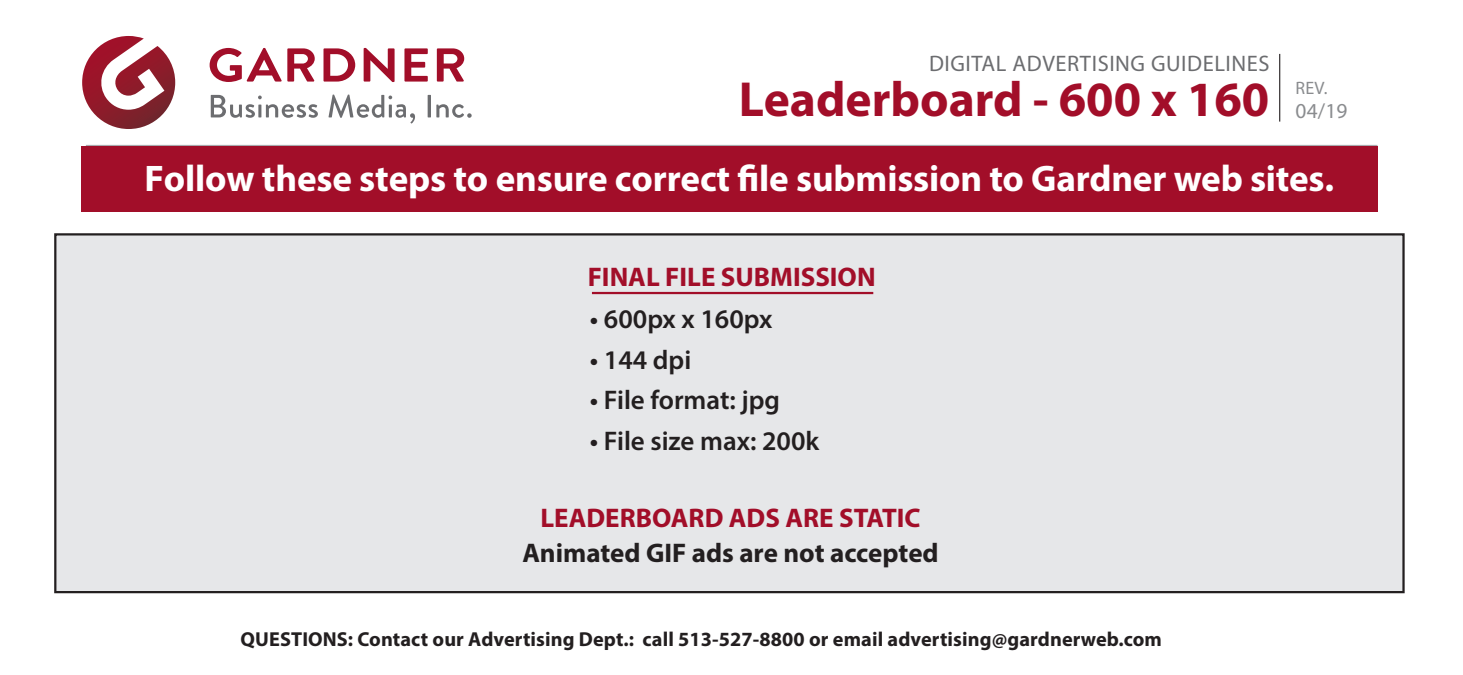
<style>
.page{position:relative;width:1463px;height:675px;background:#fff}
.page>*{position:absolute;margin:0;border:0;box-sizing:border-box;transform-origin:0 0}
.t1{font:700 49.5px "Myriad Pro";color:#a20e29}
.t2{font:700 37.12px "Myriad Pro";letter-spacing:-.005em;color:#fff}
.t3{font:600 27px "Myriad Pro";color:#231f20}
.t4{font:700 27px "Myriad Pro";color:#a20e29}
.t5{font:700 27px "Myriad Pro";color:#231f20}
.t6{font:22.5px "Myriad Pro";letter-spacing:.025em;color:#6c6d70}
.t7{font:21.38px "Myriad Pro";color:#8a8c8f}
.t8{font:700 20.25px "Myriad Pro";letter-spacing:.005em;color:#231f20}
.t9{font:18px "Myriad Pro";color:#8a8c8f}
</style>
<div class="page">
<hr style="left:86px;top:145px;width:1291px;height:2px;background:#a8a9ad">
<hr style="left:1279px;top:54px;width:1px;height:68px;background:#231f20">
<div style="left:81px;top:146px;width:1296px;height:66px;background:#a20e29"></div>
<svg style="left:82px;top:36px;width:94px;height:93px"></svg>
<svg style="left:210px;top:48px;width:254px;height:34px"></svg>
<svg style="left:211px;top:95px;width:261px;height:29px"></svg>
<div style="left:55px;top:234px;width:1348px;height:358px;background:#e6e7e9"></div>
<div style="left:54px;top:233px;width:1350px;height:360px;border:2px solid #231f20"></div>
<hr style="left:592px;top:292px;width:281px;height:2px;background:#a20e29">
<p class="t6" style="left:929px;top:50px;width:342px">DIGITAL ADVERTISING GUIDELINES</p>
<h1 class="t1" style="left:739px;top:67px;width:532px">Leaderboard - 600 x 160</h1>
<p class="t9" style="left:1295px;top:77px;width:34px">REV.</p>
<p class="t7" style="left:1295px;top:98px;width:54px">04/19</p>
<h2 class="t2" style="left:145px;top:154px;width:1191px">Follow these steps to ensure correct file submission to Gardner web sites.</h2>
<h3 class="t4" style="left:588px;top:259px;width:289px">FINAL FILE SUBMISSION</h3>
<h3 class="t3" style="left:590px;top:302px;width:184px">• 600px x 160px</h3>
<h3 class="t3" style="left:590px;top:343px;width:103px">• 144 dpi</h3>
<h3 class="t3" style="left:590px;top:383px;width:192px">• File format: jpg</h3>
<h3 class="t3" style="left:590px;top:424px;width:231px">• File size max: 200k</h3>
<h3 class="t4" style="left:540px;top:500px;width:381px">LEADERBOARD ADS ARE STATIC</h3>
<h3 class="t5" style="left:522px;top:536px;width:418px">Animated GIF ads are not accepted</h3>
<p class="t8" style="left:241px;top:626px;width:923px">QUESTIONS: Contact our Advertising Dept.: call 513-527-8800 or email advertising@gardnerweb.com</p>
</div>
